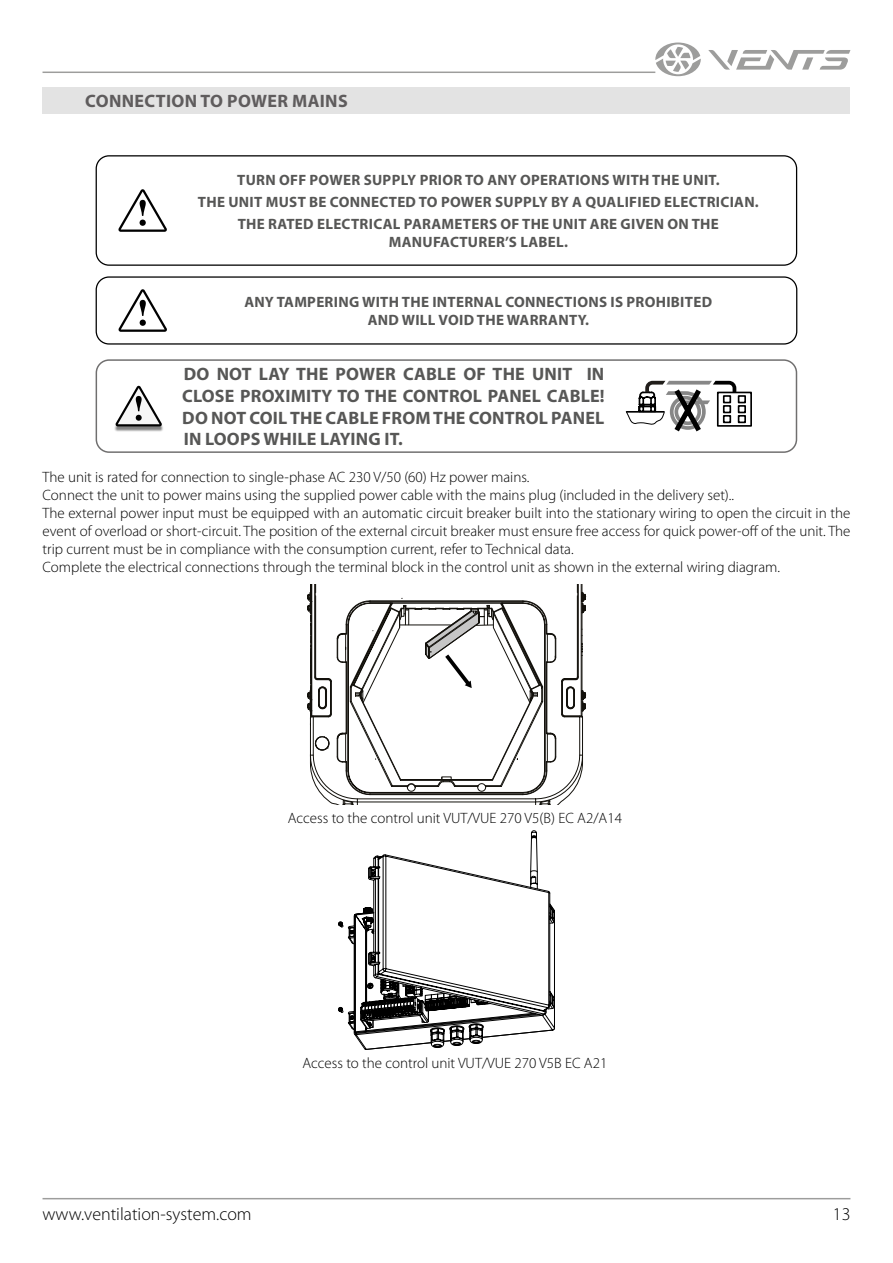
<style>
.page{position:relative;width:893px;height:1263px;background:#fff}
.page>*{position:absolute;margin:0;border:0;box-sizing:border-box;transform-origin:0 0}
.t1{font:700 18px/21.6px "Myriad Pro";letter-spacing:.01em;color:#575756;text-align:justify}
.t2{font:300 18px "Myriad Pro";color:#000}
.t3{font:700 18px "Myriad Pro";letter-spacing:.02em;color:#5f5c5d}
.t4{font:300 15px/18px "Myriad Pro";color:#000}
.t5{font:700 15px/22.2px "Myriad Pro";letter-spacing:.02em;color:#575756;text-align:center}
</style>
<div class="page">
<hr style="left:43px;top:1198px;width:807px;height:1px;background:#9d9d9c">
<hr style="left:43px;top:72px;width:612px;height:1px;background:#9d9d9c">
<svg style="left:708px;top:50px;width:142px;height:20px"></svg>
<svg style="left:655px;top:43px;width:46px;height:33px"></svg>
<div style="left:43px;top:87px;width:807px;height:27px;background:#e3e3e3"></div>
<svg style="left:308px;top:585px;width:278px;height:465px"></svg>
<div style="left:96px;top:155px;width:701px;height:111px;border:1px solid #000;border-radius:13px"></div>
<svg style="left:118px;top:189px;width:49px;height:43px"></svg>
<div style="left:96px;top:276px;width:701px;height:69px;border:1px solid #000;border-radius:13px"></div>
<svg style="left:118px;top:289px;width:49px;height:43px"></svg>
<div style="left:96px;top:359px;width:701px;height:94px;border:1px solid #706f6f;border-radius:13px"></div>
<div style="left:114px;top:388px;width:50px;height:44px;background:#000;opacity:.5"></div>
<svg style="left:116px;top:386px;width:46px;height:40px"></svg>
<svg style="left:626px;top:381px;width:126px;height:50px"></svg>
<p class="t3" style="left:85px;top:89px;width:264px">CONNECTION TO POWER MAINS</p>
<p class="t5" style="left:198px;top:168px;width:562px">TURN OFF POWER SUPPLY PRIOR TO ANY OPERATIONS WITH THE UNIT.<br>THE UNIT MUST BE CONNECTED TO POWER SUPPLY BY A QUALIFIED ELECTRICIAN.<br>THE RATED ELECTRICAL PARAMETERS OF THE UNIT ARE GIVEN ON THE</p>
<p class="t5" style="left:389px;top:231px;width:181px">MANUFACTURER’S LABEL.</p>
<p class="t5" style="left:244px;top:293px;width:469px;line-height:18px">ANY TAMPERING WITH THE INTERNAL CONNECTIONS IS PROHIBITED<br>AND WILL VOID THE WARRANTY.</p>
<p class="t1" style="left:182px;top:363px;width:424px">DO NOT LAY THE POWER CABLE OF THE UNIT IN CLOSE PROXIMITY TO THE CONTROL PANEL CABLE!<br>DO NOT COIL THE CABLE FROM THE CONTROL PANEL IN LOOPS WHILE LAYING IT.</p>
<p class="t4" style="left:43px;top:468px;width:809px">The unit is rated for connection to single-phase AC 230 V/50 (60) Hz power mains.<br>Connect the unit to power mains using the supplied power cable with the mains plug (included in the delivery set)..<br>The external power input must be equipped with an automatic circuit breaker built into the stationary wiring to open the circuit in the event of overload or short-circuit. The position of the external circuit breaker must ensure free access for quick power-off of the unit. The trip current must be in compliance with the consumption current, refer to Technical data.<br>Complete the electrical connections through the terminal block in the control unit as shown in the external wiring diagram.</p>
<p class="t4" style="left:288px;top:809px;width:336px">Access to the control unit VUT/VUE 270 V5(B) EC A2/A14</p>
<p class="t4" style="left:303px;top:1054px;width:306px">Access to the control unit VUT/VUE 270 V5B EC A21</p>
<p class="t2" style="left:43px;top:1204px;width:211px">www.ventilation-system.com</p>
<p class="t2" style="left:833px;top:1204px;width:19px">13</p>
</div>
